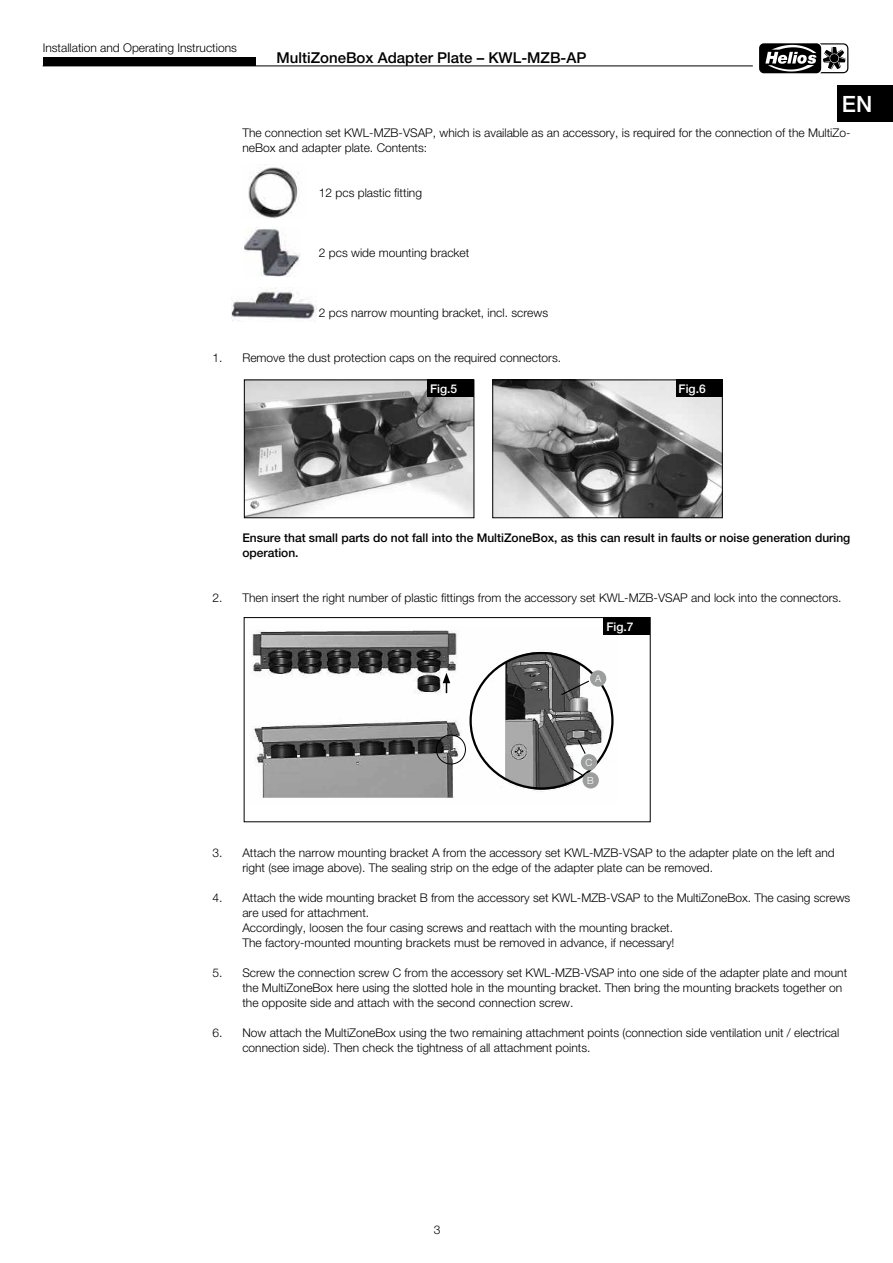
<style>
.page{position:relative;width:893px;height:1263px;background:#fff}
.page>*{position:absolute;margin:0;border:0;box-sizing:border-box;transform-origin:0 0}
.t1{font:500 22.5px "Helvetica Neue";color:#fff}
.t2{font:500 15px "Helvetica Neue";color:#000}
.t3{font:300 12px/15px "Helvetica Neue";color:#000}
.t4{font:500 12px/15px "Helvetica Neue";color:#000}
.t5{font:500 12px "Helvetica Neue";color:#fff}
.t6{font:300 9.9px/18px "Helvetica Neue";color:#fff}
</style>
<div class="page">
<hr style="left:43px;top:66px;width:710px;height:1px;background:#000">
<div style="left:43px;top:57px;width:212px;height:9px;background:#000"></div>
<svg style="left:759px;top:43px;width:90px;height:31px"></svg>
<div style="left:759px;top:43px;width:62px;height:30px;background:#000;border-radius:5px"></div>
<svg style="left:765px;top:43px;width:83px;height:30px"></svg>
<div style="left:838px;top:85px;width:55px;height:36px;background:#000"></div>
<img style="left:248px;top:164px;width:51px;height:55px">
<img style="left:244px;top:229px;width:56px;height:47px">
<img style="left:231px;top:287px;width:85px;height:35px">
<img style="left:246px;top:381px;width:226px;height:135px">
<div style="left:244px;top:379px;width:230px;height:139px;border:1px solid #000"></div>
<div style="left:427px;top:380px;width:47px;height:17px;background:#000"></div>
<img style="left:494px;top:381px;width:227px;height:135px">
<div style="left:492px;top:379px;width:231px;height:139px;border:1px solid #000"></div>
<div style="left:676px;top:380px;width:46px;height:17px;background:#000"></div>
<img style="left:252px;top:630px;width:361px;height:168px">
<div style="left:244px;top:617px;width:407px;height:205px;border:1px solid #000"></div>
<div style="left:436px;top:735px;width:30px;height:29px;border:1px solid #000;border-radius:50%"></div>
<svg style="left:443px;top:673px;width:7px;height:20px"></svg>
<svg style="left:560px;top:680px;width:30px;height:16px"></svg>
<svg style="left:577px;top:738px;width:10px;height:17px"></svg>
<div style="left:590px;top:670px;width:16px;height:17px;background:#9c9d9d;border-radius:50%"></div>
<div style="left:581px;top:754px;width:16px;height:16px;background:#9c9d9d;border-radius:50%"></div>
<div style="left:583px;top:772px;width:16px;height:16px;background:#9c9d9d;border-radius:50%"></div>
<svg style="left:569px;top:766px;width:15px;height:10px"></svg>
<div style="left:603px;top:618px;width:47px;height:17px;background:#000"></div>
<p class="t3" style="left:43px;top:40px;width:196px">Installation and Operating Instructions</p>
<p class="t2" style="left:277px;top:48px;width:311px">MultiZoneBox Adapter Plate – KWL-MZB-AP</p>
<h1 class="t1" style="left:842px;top:91px;width:32px">EN</h1>
<p class="t3" style="left:242px;top:125px;width:610px">The connection set KWL-MZB-VSAP, which is available as an accessory, is required for the connection of the MultiZo&shy;neBox and adapter plate. Contents:</p>
<p class="t3" style="left:319px;top:185px;width:105px">12 pcs plastic fitting</p>
<p class="t3" style="left:319px;top:245px;width:152px">2 pcs wide mounting bracket</p>
<p class="t3" style="left:319px;top:305px;width:231px">2 pcs narrow mounting bracket, incl. screws</p>
<p class="t3" style="left:213px;top:350px;width:350px">1. Remove the dust protection caps on the required connectors.</p>
<p class="t5" style="left:430px;top:381px;width:29px">Fig.5</p>
<p class="t5" style="left:679px;top:382px;width:29px">Fig.6</p>
<p class="t4" style="left:242px;top:530px;width:609px">Ensure that small parts do not fall into the MultiZoneBox, as this can result in faults or noise generation during operation.</p>
<p class="t3" style="left:213px;top:590px;width:630px">2. Then insert the right number of plastic fittings from the accessory set KWL-MZB-VSAP and lock into the connectors.</p>
<p class="t5" style="left:606px;top:619px;width:29px">Fig.7</p>
<p class="t6" style="left:595px;top:670px;width:8px">A</p>
<p class="t6" style="left:585px;top:753px;width:10px">C<br>B</p>
<p class="t3" style="left:242px;top:845px;width:594px;text-indent:-30px">3. Attach the narrow mounting bracket A from the accessory set KWL-MZB-VSAP to the adapter plate on the left and right (see image above). The sealing strip on the edge of the adapter plate can be removed.</p>
<p class="t3" style="left:242px;top:890px;width:609px;text-indent:-30px">4. Attach the wide mounting bracket B from the accessory set KWL-MZB-VSAP to the MultiZoneBox. The casing screws are used for attachment.<br>Accordingly, loosen the four casing screws and reattach with the mounting bracket.<br>The factory-mounted mounting brackets must be removed in advance, if necessary!</p>
<p class="t3" style="left:242px;top:965px;width:606px;text-indent:-30px">5. Screw the connection screw C from the accessory set KWL-MZB-VSAP into one side of the adapter plate and mount the MultiZoneBox here using the slotted hole in the mounting bracket. Then bring the mounting brackets together on the opposite side and attach with the second connection screw.</p>
<p class="t3" style="left:242px;top:1025px;width:599px;text-indent:-30px">6. Now attach the MultiZoneBox using the two remaining attachment points (connection side ventilation unit / electrical connection side). Then check the tightness of all attachment points.</p>
<p class="t3" style="left:434px;top:1222px;width:8px">3</p>
</div>
